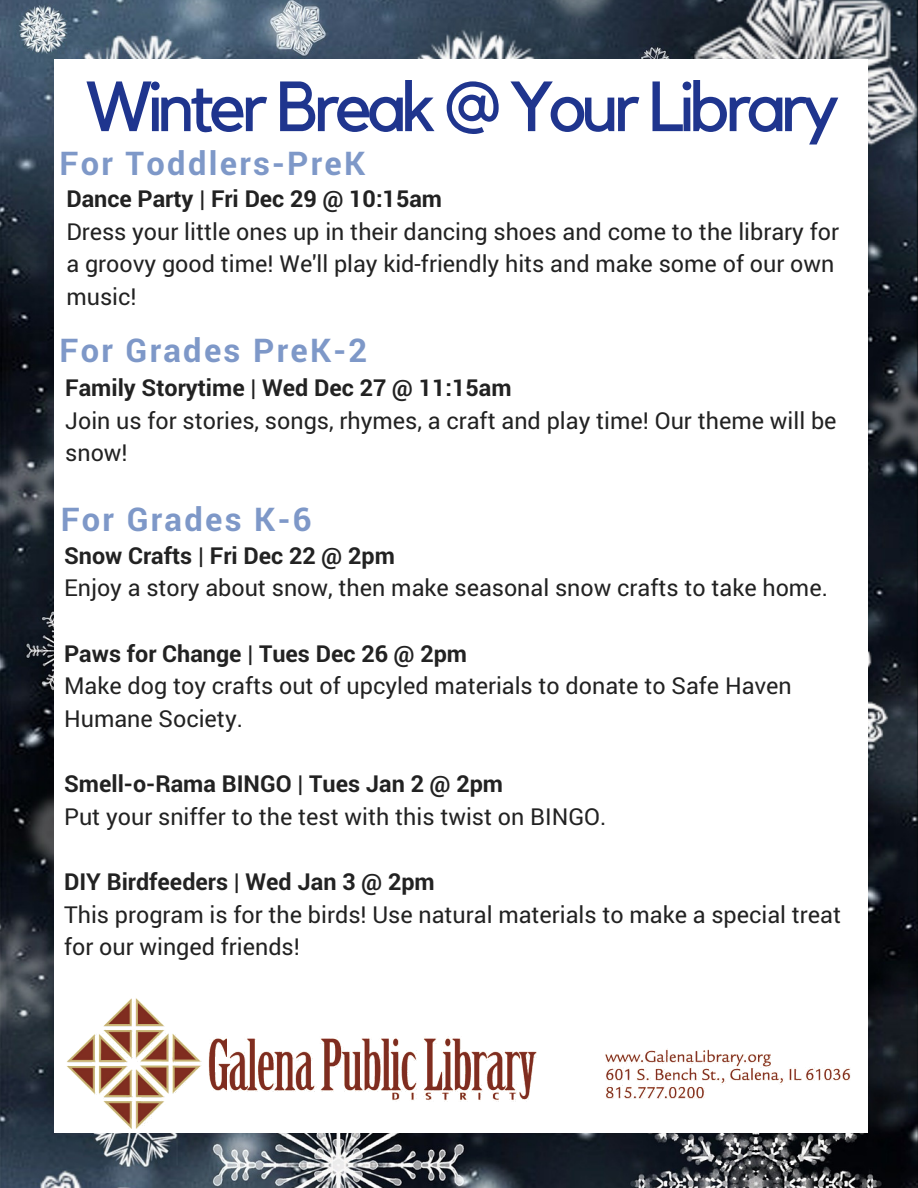
<style>
.page{position:relative;width:918px;height:1188px;background:#fff}
.page>*{position:absolute;margin:0;border:0;box-sizing:border-box;transform-origin:0 0}
.t1{font:70.05px "Kollektif";letter-spacing:-.07em;color:#1f358e}
.t2{font:700 32.7px "Roboto";letter-spacing:.07em;color:#7e98c8}
.t3{font:23.4px/32.7px "Roboto";color:#222}
.t4{font:700 23.4px "Roboto";color:#222}
</style>
<div class="page">
<img style="left:0;top:0;width:918px;height:1188px">
<div style="left:54px;top:60px;width:813px;height:1073px;background:#fff"></div>
<img style="left:48px;top:986px;width:820px;height:155px">
<h1 class="t1" style="left:86px;top:74px;width:755px">Winter Break @ Your Library</h1>
<h2 class="t2" style="left:60px;top:141px;width:307px">For Toddlers-PreK</h2>
<p class="t4" style="left:66px;top:183px;width:377px">Dance Party | Fri Dec 29 @ 10:15am</p>
<p class="t3" style="left:66px;top:214px;width:774px">Dress your little ones up in their dancing shoes and come to the library for a groovy good time! We'll play kid-friendly hits and make some of our own music!</p>
<h2 class="t2" style="left:60px;top:328px;width:309px">For Grades PreK-2</h2>
<p class="t4" style="left:65px;top:372px;width:448px">Family Storytime | Wed Dec 27 @ 11:15am</p>
<p class="t3" style="left:65px;top:403px;width:773px">Join us for stories, songs, rhymes, a craft and play time! Our theme will be snow!</p>
<h2 class="t2" style="left:61px;top:497px;width:252px">For Grades K-6</h2>
<p class="t4" style="left:64px;top:539px;width:332px">Snow Crafts | Fri Dec 22 @ 2pm</p>
<p class="t3" style="left:64px;top:571px;width:765px">Enjoy a story about snow, then make seasonal snow crafts to take home.</p>
<p class="t4" style="left:64px;top:637px;width:405px">Paws for Change | Tues Dec 26 @ 2pm</p>
<p class="t3" style="left:64px;top:669px;width:729px">Make dog toy crafts out of upcyled materials to donate to Safe Haven<br>Humane Society.</p>
<p class="t4" style="left:64px;top:768px;width:441px">Smell-o-Rama BINGO | Tues Jan 2 @ 2pm</p>
<p class="t3" style="left:64px;top:799px;width:544px">Put your sniffer to the test with this twist on BINGO.</p>
<p class="t4" style="left:64px;top:865px;width:372px">DIY Birdfeeders | Wed Jan 3 @ 2pm</p>
<p class="t3" style="left:64px;top:897px;width:779px">This program is for the birds! Use natural materials to make a special treat for our winged friends!</p>
</div>
